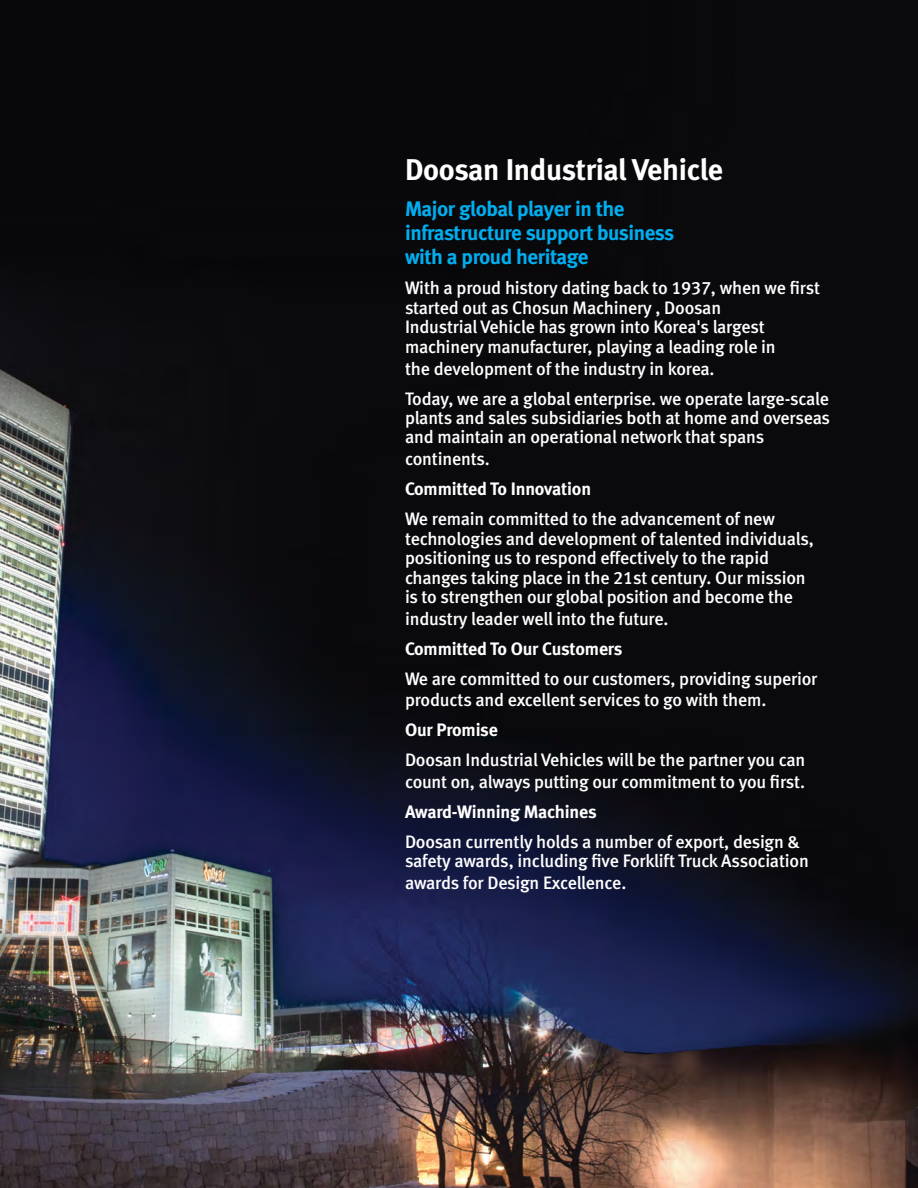
<style>
.page{position:relative;width:918px;height:1188px;background:#fff}
.page>*{position:absolute;margin:0;border:0;box-sizing:border-box;transform-origin:0 0}
.t1{font:30px "Meta Bold LF";letter-spacing:-.01em;color:#fff}
.t2{font:21px "Meta Bold LF";letter-spacing:-.02em;color:#00aeef}
.t3{font:18px/19.5px "Meta Medium LF";letter-spacing:-.01em;color:#fff}
.t4{font:18px "Meta Bold LF";letter-spacing:-.01em;color:#fff}
</style>
<div class="page">
<img style="left:0;top:0;width:918px;height:1188px">
<p class="t1" style="left:405px;top:152px;width:320px">Doosan Industrial Vehicle</p>
<p class="t2" style="left:405px;top:197px;width:221px">Major global player in the</p>
<p class="t2" style="left:405px;top:221px;width:271px">infrastructure support business</p>
<p class="t2" style="left:405px;top:245px;width:185px">with a proud heritage</p>
<p class="t3" style="left:405px;top:279px;width:417px">With a proud history dating back to 1937, when we first started out as Chosun Machinery , Doosan</p>
<p class="t3" style="left:405px;top:318px;width:361px">Industrial Vehicle has grown into Korea's largest</p>
<p class="t3" style="left:405px;top:337px;width:372px">machinery manufacturer, playing a leading role in</p>
<p class="t3" style="left:405px;top:359px;width:311px">the development of the industry in korea.</p>
<p class="t3" style="left:405px;top:389px;width:427px;text-align:justify">Today, we are a global enterprise. we operate large-scale plants and sales subsidiaries both at home and overseas and maintain an operational network that spans</p>
<p class="t3" style="left:405px;top:450px;width:86px">continents.</p>
<p class="t4" style="left:405px;top:478px;width:188px">Committed To Innovation</p>
<p class="t3" style="left:405px;top:510px;width:371px">We remain committed to the advancement of new</p>
<p class="t3" style="left:405px;top:529px;width:410px">technologies and development of talented individuals,</p>
<p class="t3" style="left:405px;top:549px;width:366px">positioning us to respond effectively to the rapid</p>
<p class="t3" style="left:405px;top:568px;width:402px">changes taking place in the 21st century. Our mission</p>
<p class="t3" style="left:405px;top:587px;width:390px">is to strengthen our global position and become the</p>
<p class="t3" style="left:405px;top:609px;width:265px">industry leader well into the future.</p>
<p class="t4" style="left:405px;top:638px;width:219px">Committed To Our Customers</p>
<p class="t3" style="left:405px;top:668px;width:414px;line-height:21.6px">We are committed to our customers, providing superior products and excellent services to go with them.</p>
<p class="t4" style="left:405px;top:719px;width:94px">Our Promise</p>
<p class="t3" style="left:405px;top:750px;width:402px;line-height:21.6px">Doosan Industrial Vehicles will be the partner you can count on, always putting our commitment to you first.</p>
<p class="t4" style="left:405px;top:801px;width:193px">Award-Winning Machines</p>
<p class="t3" style="left:405px;top:832px;width:397px">Doosan currently holds a number of export, design &amp;</p>
<p class="t3" style="left:405px;top:851px;width:405px;line-height:21.6px">safety awards, including five Forklift Truck Association awards for Design Excellence.</p>
</div>
